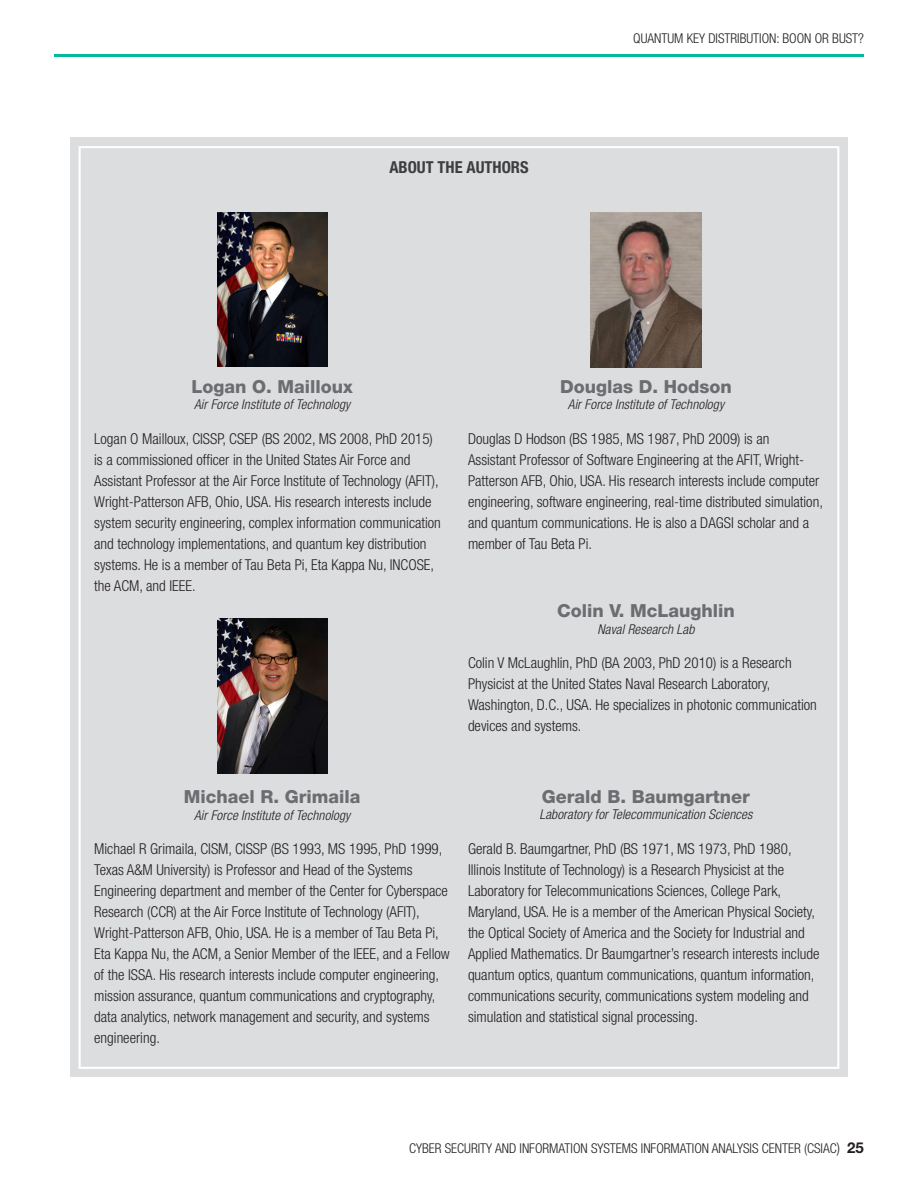
<style>
.page{position:relative;width:918px;height:1188px;background:#fff}
.page>*{position:absolute;margin:0;border:0;box-sizing:border-box;transform-origin:0 0}
.Author_Name_2{font:800 18px "Helvetica Neue LT Std";color:#6c6d70}
.ABOUT_THE_AUTHOR{font:700 condensed 16.5px "Helvetica Neue LT Std";color:#3e3e3f}
.AUTHOR_BIO{font:300 condensed 15px/21px "Helvetica Neue LT Std";color:#231f20}
.Author_Credits_2{font:italic 300 condensed 13.5px "Helvetica Neue LT Std";letter-spacing:.01em;color:#231f20}
.t1{font:300 condensed 13.5px "Helvetica Neue LT Std";color:#231f20}
.s1{font-size:15px}
.s2{font-weight:700;font-stretch:normal;font-size:15px}
</style>
<div class="page">
<hr style="left:54px;top:54px;width:810px;height:3px;background:#03b89d">
<div style="left:70px;top:138px;width:778px;height:939px;background:#dcdddf"></div>
<img style="left:217px;top:213px;width:110px;height:154px">
<img style="left:217px;top:619px;width:110px;height:154px">
<img style="left:590px;top:212px;width:111px;height:156px">
<p class="ABOUT_THE_AUTHOR" style="left:389px;top:158px;width:141px">ABOUT THE AUTHORS</p>
<p class="t1" style="left:633px;top:31px;width:16px">Quantum</p>
<p class="t1" style="left:687px;top:31px;width:36px">Key Distribution</p>
<p class="t1" style="left:777px;top:31px;width:21px">: Boon</p>
<p class="t1" style="left:815px;top:31px;width:51px">or Bust?</p>
<p class="Author_Name_2" style="left:191px;top:376px;width:163px">Logan O. Mailloux</p>
<p class="Author_Credits_2" style="left:194px;top:397px;width:158px">Air Force Institute of Technology</p>
<p class="AUTHOR_BIO" style="left:94px;top:428px;width:348px">Logan O Mailloux, CISSP, CSEP (BS 2002, MS 2008, PhD 2015) is a commissioned officer in the United States Air Force and Assistant Professor at the Air Force Institute of Technology (AFIT), Wright-Patterson AFB, Ohio, USA. His research interests include system security engineering, complex information communication and technology implementations, and quantum key distribution systems. He is a member of Tau Beta Pi, Eta Kappa Nu, INCOSE, the ACM, and IEEE.</p>
<p class="Author_Name_2" style="left:560px;top:376px;width:173px">Douglas D. Hodson</p>
<p class="Author_Credits_2" style="left:568px;top:397px;width:158px">Air Force Institute of Technology</p>
<p class="AUTHOR_BIO" style="left:468px;top:428px;width:356px">Douglas D Hodson (BS 1985, MS 1987, PhD 2009) is an<br>Assistant Professor of Software Engineering at the AFIT, Wright-Patterson AFB, Ohio, USA. His research interests include computer engineering, software engineering, real-time distributed simulation, and quantum communications. He is also a DAGSI scholar and a member of Tau Beta Pi.</p>
<p class="Author_Name_2" style="left:557px;top:600px;width:179px">Colin V. McLaughlin</p>
<p class="Author_Credits_2" style="left:597px;top:621px;width:98px">Naval Research Lab</p>
<p class="AUTHOR_BIO" style="left:468px;top:652px;width:350px">Colin V McLaughlin, PhD (BA 2003, PhD 2010) is a Research Physicist at the United States Naval Research Laboratory, Washington, D.C., USA. He specializes in photonic communication devices and systems.</p>
<p class="Author_Name_2" style="left:184px;top:786px;width:178px">Michael R. Grimaila</p>
<p class="Author_Credits_2" style="left:194px;top:807px;width:158px">Air Force Institute of Technology</p>
<p class="AUTHOR_BIO" style="left:94px;top:838px;width:357px">Michael R Grimaila, CISM, CISSP (BS 1993, MS 1995, PhD 1999, Texas A&amp;M University) is Professor and Head of the Systems Engineering department and member of the Center for Cyberspace Research (CCR) at the Air Force Institute of Technology (AFIT), Wright-Patterson AFB, Ohio, USA. He is a member of Tau Beta Pi, Eta Kappa Nu, the ACM, a Senior Member of the IEEE, and a Fellow of the ISSA. His research interests include computer engineering, mission assurance, quantum communications and cryptography, data analytics, network management and security, and systems engineering.</p>
<p class="Author_Name_2" style="left:542px;top:786px;width:210px">Gerald B. Baumgartner</p>
<p class="Author_Credits_2" style="left:540px;top:807px;width:214px">Laboratory for Telecommunication Sciences</p>
<p class="AUTHOR_BIO" style="left:468px;top:838px;width:353px">Gerald B. Baumgartner, PhD (BS 1971, MS 1973, PhD 1980, Illinois Institute of Technology) is a Research Physicist at the Laboratory for Telecommunications Sciences, College Park, Maryland, USA. He is a member of the American Physical Society, the Optical Society of America and the Society for Industrial and Applied Mathematics. Dr Baumgartner’s research interests include quantum optics, quantum communications, quantum information, communications security, communications system modeling and simulation and statistical signal processing.</p>
<p class="t1" style="left:409px;top:1140px;width:456px">CYBER SECURITY AND INFORMATION SYSTEMS INFORMATION ANALYSIS CENTER (CSIAC<span class="s1">)</span> <span class="s2">25</span></p>
</div>
